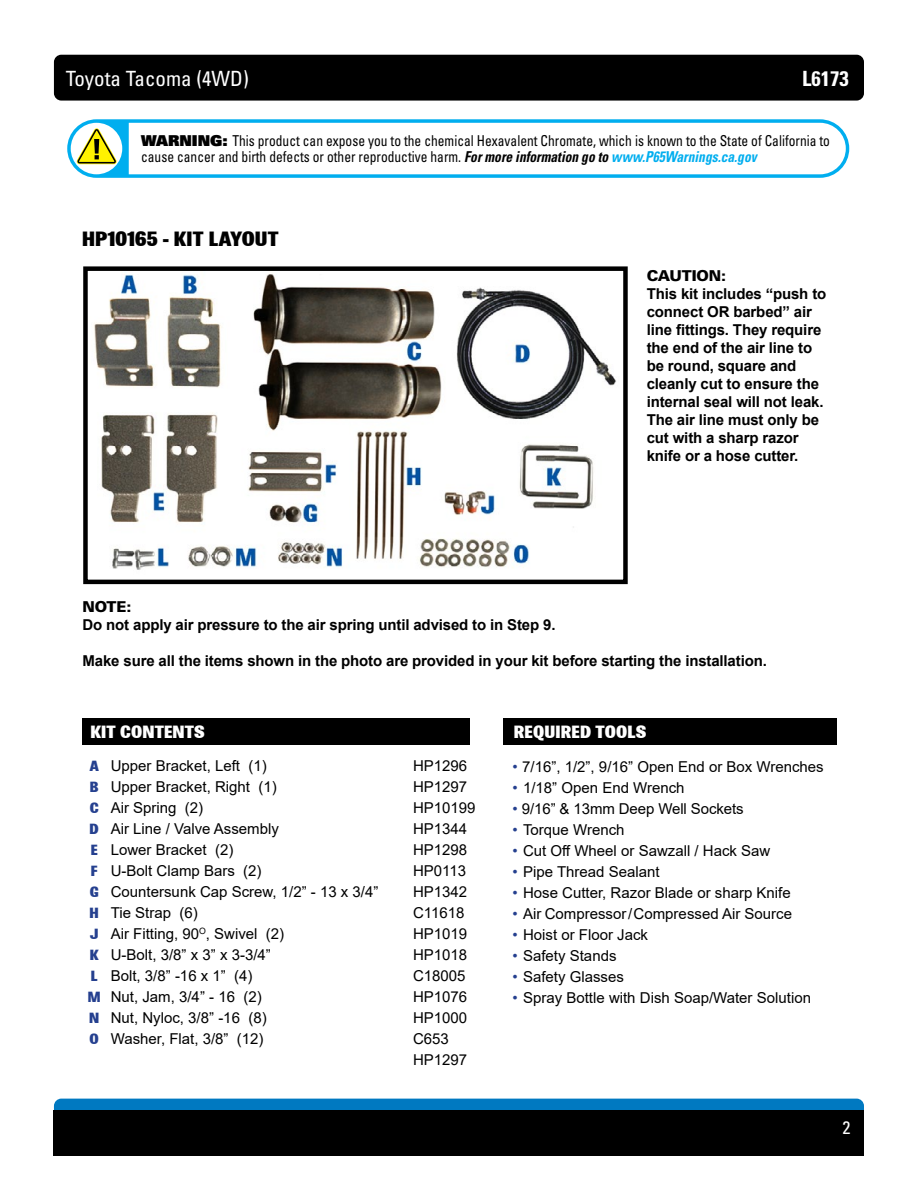
<style>
.page{position:relative;width:918px;height:1188px;background:#fff}
.page>*{position:absolute;margin:0;border:0;box-sizing:border-box;transform-origin:0 0}
.t1{font:condensed 21px "Univers LT Std";color:#fff}
.t2{font:800 21px "Brown";letter-spacing:.01em;color:#000}
.t3{font:700 condensed 21px "Univers LT Std";color:#fff}
.t4{font:800 18px "Brown";letter-spacing:.01em;color:#fff}
.t5{font:condensed 18px "Univers LT Std";color:#fff}
.t6{font:15px/21px "Arial";color:#000}
.t7{font:700 15px/18px "Arial";letter-spacing:-.01em;color:#000}
.t8{font:condensed 15px/16.5px "Univers LT Std";color:#000;scale:.9 1}
.t9{font:800 15px/21px "Brown";color:#25408f}
.t10{font:900 15px "Univers LT Std";letter-spacing:-.01em;color:#000}
.s1{font-family:"Univers LT Std X Black";font-stretch:normal}
.s2{font-weight:700;font-style:italic}
.s3{font-weight:700;font-style:italic;color:#00aeef}
.s4{color:#25408f}
</style>
<div class="page">
<div style="left:54px;top:55px;width:810px;height:46px;background:#000;border-radius:7px"></div>
<div style="left:54px;top:1099px;width:810px;height:45px;background:#0079c1;border-radius:7px"></div>
<div style="left:54px;top:1110px;width:810px;height:46px;background:#000"></div>
<div style="left:503px;top:718px;width:334px;height:26px;background:#000"></div>
<div style="left:82px;top:718px;width:388px;height:26px;background:#000"></div>
<img style="left:94px;top:274px;width:522px;height:296px">
<div style="left:83px;top:266px;width:545px;height:318px;border:4px solid #000"></div>
<div style="left:67px;top:119px;width:782px;height:59px;background:linear-gradient(to right,#02afef,#00aeef);border-radius:29px"></div>
<svg style="left:129px;top:123px;width:717px;height:51px"></svg>
<div style="left:71px;top:123px;width:51px;height:51px;background:#fff;border-radius:50%"></div>
<svg style="left:77px;top:128px;width:40px;height:36px"></svg>
<h1 class="t1" style="left:66px;top:65px;width:185px">Toyota Tacoma (4WD)</h1>
<h1 class="t3" style="left:802px;top:65px;width:48px">L6173</h1>
<p class="t8" style="left:141px;top:132px;width:767px"><span class="s1">WARNING:</span> This product can expose you to the chemical Hexavalent Chromate, which is known to the State of California to cause cancer and birth defects or other reproductive harm. <span class="s2">For more information go to</span> <span class="s3">www.P65Warnings.ca.gov</span></p>
<h1 class="t2" style="left:82px;top:227px;width:198px">HP10165 - KIT LAYOUT</h1>
<p class="t10" style="left:647px;top:266px;width:81px">CAUTION:</p>
<p class="t7" style="left:647px;top:285px;width:181px">This kit includes “push to connect OR barbed” air line fittings. They require the end of the air line to be round, square and cleanly cut to ensure the internal seal will not leak.<br>The air line must only be cut with a sharp razor knife or a hose cutter.</p>
<p class="t10" style="left:83px;top:597px;width:50px">NOTE:</p>
<p class="t7" style="left:83px;top:616px;width:474px">Do not apply air pressure to the air spring until advised to in Step 9.</p>
<p class="t7" style="left:83px;top:652px;width:686px">Make sure all the items shown in the photo are provided in your kit before starting the installation.</p>
<p class="t4" style="left:90px;top:722px;width:115px">KIT CONTENTS</p>
<p class="t4" style="left:514px;top:722px;width:134px">REQUIRED TOOLS</p>
<p class="t9" style="left:88px;top:756px;width:14px">A<br>B<br>C<br>D<br>E<br>F<br>G<br>H<br>J<br>K<br>L<br>M<br>N<br>O</p>
<p class="t6" style="left:111px;top:756px;width:269px">Upper Bracket, Left (1)<br>Upper Bracket, Right (1)<br>Air Spring (2)<br>Air Line / Valve Assembly<br>Lower Bracket (2)<br>U-Bolt Clamp Bars (2)<br>Countersunk Cap Screw, 1/2” - 13 x 3/4”<br>Tie Strap (6)<br>Air Fitting, 90<sup>O</sup>, Swivel (2)<br>U-Bolt, 3/8” x 3” x 3-3/4”<br>Bolt, 3/8” -16 x 1” (4)<br>Nut, Jam, 3/4” - 16 (2)<br>Nut, Nyloc, 3/8” -16 (8)<br>Washer, Flat, 3/8” (12)</p>
<p class="t6" style="left:413px;top:756px;width:64px">HP1296<br>HP1297<br>HP10199<br>HP1344<br>HP1298<br>HP0113<br>HP1342<br>C11618<br>HP1019<br>HP1018<br>C18005<br>HP1076<br>HP1000<br>C653<br>HP1297</p>
<p class="t6" style="left:513px;top:756px;width:313px"><span class="s4">•</span> 7/16”, 1/2”, 9/16” Open End or Box Wrenches</p>
<p class="t6" style="left:513px;top:777px;width:174px"><span class="s4">•</span> 1/18” Open End Wrench</p>
<p class="t6" style="left:513px;top:798px;width:233px"><span class="s4">•</span> 9/16” &amp; 13mm Deep Well Sockets</p>
<p class="t6" style="left:513px;top:819px;width:114px"><span class="s4">•</span> Torque Wrench</p>
<p class="t6" style="left:513px;top:840px;width:259px"><span class="s4">•</span> Cut Off Wheel or Sawzall / Hack Saw</p>
<p class="t6" style="left:513px;top:861px;width:149px"><span class="s4">•</span> Pipe Thread Sealant</p>
<p class="t6" style="left:513px;top:882px;width:280px"><span class="s4">•</span> Hose Cutter, Razor Blade or sharp Knife</p>
<p class="t6" style="left:513px;top:903px;width:281px"><span class="s4">•</span> Air Compressor/Compressed Air Source</p>
<p class="t6" style="left:513px;top:924px;width:137px"><span class="s4">•</span> Hoist or Floor Jack</p>
<p class="t6" style="left:513px;top:945px;width:106px"><span class="s4">•</span> Safety Stands</p>
<p class="t6" style="left:513px;top:966px;width:113px"><span class="s4">•</span> Safety Glasses</p>
<p class="t6" style="left:513px;top:987px;width:300px"><span class="s4">•</span> Spray Bottle with Dish Soap/Water Solution</p>
<p class="t5" style="left:843px;top:1116px;width:9px">2</p>
</div>
